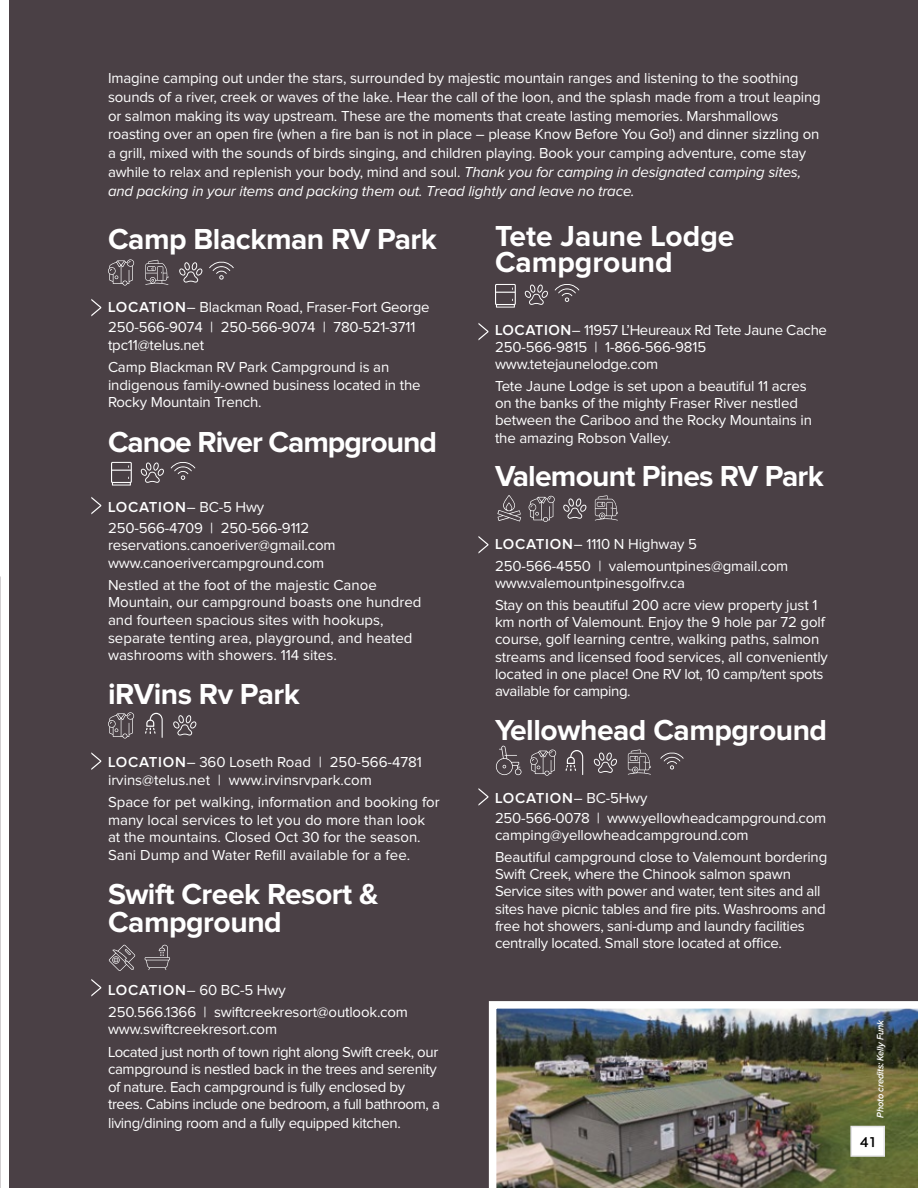
<style>
.page{position:relative;width:918px;height:1188px;background:#fff}
.page>*{position:absolute;margin:0;border:0;box-sizing:border-box;transform-origin:0 0}
.t1{font:700 30px/27.3px "Proxima Nova";letter-spacing:-.015em;color:#fff}
.t2{font:700 30px "Proxima Nova";letter-spacing:-.035em;color:#fff}
.t3{font:15px/17.2px "Proxima Nova";letter-spacing:-.01em;color:#fff}
.t4{font:600 15px "Isidora Sans";color:#000}
.t5{font:italic 600 9.75px "Proxima Nova";letter-spacing:-.02em;color:#fff;scale:.95 1}
.s1{font-style:italic}
.s2{font-weight:600}
</style>
<div class="page">
<div style="left:9px;top:0;width:909px;height:1188px;background:#4a4045"></div>
<img style="left:488px;top:1001px;width:430px;height:187px">
<div style="left:850px;top:1126px;width:35px;height:31px;background:#fff;border:2px solid #e4e4e7"></div>
<svg style="left:108px;top:259px;width:26px;height:26px"></svg>
<svg style="left:209px;top:262px;width:25px;height:18px"></svg>
<svg style="left:179px;top:262px;width:23px;height:21px"></svg>
<svg style="left:145px;top:260px;width:23px;height:25px"></svg>
<svg style="left:108px;top:712px;width:26px;height:27px"></svg>
<svg style="left:173px;top:715px;width:23px;height:21px"></svg>
<svg style="left:145px;top:713px;width:18px;height:25px"></svg>
<svg style="left:91px;top:299px;width:10px;height:17px"></svg>
<svg style="left:478px;top:323px;width:10px;height:17px"></svg>
<svg style="left:91px;top:497px;width:10px;height:17px"></svg>
<svg style="left:478px;top:536px;width:10px;height:18px"></svg>
<svg style="left:91px;top:752px;width:10px;height:18px"></svg>
<svg style="left:478px;top:788px;width:10px;height:18px"></svg>
<svg style="left:91px;top:979px;width:10px;height:17px"></svg>
<svg style="left:171px;top:462px;width:24px;height:18px"></svg>
<svg style="left:141px;top:463px;width:23px;height:20px"></svg>
<svg style="left:111px;top:462px;width:21px;height:24px"></svg>
<svg style="left:555px;top:284px;width:24px;height:18px"></svg>
<svg style="left:525px;top:285px;width:23px;height:20px"></svg>
<svg style="left:495px;top:284px;width:21px;height:24px"></svg>
<svg style="left:595px;top:495px;width:23px;height:26px"></svg>
<svg style="left:563px;top:498px;width:23px;height:21px"></svg>
<svg style="left:497px;top:495px;width:24px;height:26px"></svg>
<svg style="left:529px;top:496px;width:26px;height:26px"></svg>
<svg style="left:530px;top:750px;width:26px;height:26px"></svg>
<svg style="left:566px;top:750px;width:17px;height:25px"></svg>
<svg style="left:628px;top:750px;width:23px;height:25px"></svg>
<svg style="left:594px;top:753px;width:23px;height:20px"></svg>
<svg style="left:660px;top:753px;width:24px;height:17px"></svg>
<svg style="left:496px;top:746px;width:25px;height:29px"></svg>
<svg style="left:109px;top:945px;width:26px;height:26px"></svg>
<svg style="left:145px;top:945px;width:25px;height:25px"></svg>
<p class="t3" style="left:108px;top:69px;width:714px;line-height:18.8px">Imagine camping out under the stars, surrounded by majestic mountain ranges and listening to the soothing sounds of a river, creek or waves of the lake. Hear the call of the loon, and the splash made from a trout leaping or salmon making its way upstream. These are the moments that create lasting memories. Marshmallows roasting over an open fire (when a fire ban is not in place – please Know Before You Go!) and dinner sizzling on a grill, mixed with the sounds of birds singing, and children playing. Book your camping adventure, come stay awhile to relax and replenish your body, mind and soul. <span class="s1">Thank you for camping in designated camping sites, and packing in your items and packing them out. Tread lightly and leave no trace.</span></p>
<h1 class="t1" style="left:108px;top:226px;width:331px">Camp Blackman RV Park</h1>
<p class="t3" style="left:108px;top:297px;width:323px;line-height:20.7px"><span class="s2">LOCATION</span>– Blackman Road, Fraser-Fort George<br>250-566-9074 | 250-566-9074 | 780-521-3711</p>
<p class="t3" style="left:108px;top:335px;width:283px;line-height:22.2px">tpc11@telus.net<br>Camp Blackman RV Park Campground is an</p>
<p class="t3" style="left:108px;top:377px;width:314px;line-height:17.7px">indigenous family-owned business located in the<br>Rocky Mountain Trench.</p>
<h1 class="t2" style="left:108px;top:428px;width:331px">Canoe River Campground</h1>
<p class="t3" style="left:108px;top:497px;width:203px;line-height:21.3px"><span class="s2">LOCATION</span>– BC-5 Hwy<br>250-566-4709 | 250-566-9112</p>
<p class="t3" style="left:108px;top:537px;width:229px;line-height:17.7px">reservations.canoeriver@gmail.com www.canoerivercampground.com</p>
<p class="t3" style="left:108px;top:576px;width:315px;line-height:17.7px">Nestled at the foot of the majestic Canoe Mountain, our campground boasts one hundred and fourteen spacious sites with hookups, separate tenting area, playground, and heated washrooms with showers. 114 sites.</p>
<h1 class="t1" style="left:108px;top:682px;width:193px">iRVins Rv Park</h1>
<p class="t3" style="left:108px;top:754px;width:316px;line-height:17.7px"><span class="s2">LOCATION</span>– 360 Loseth Road | 250-566-4781 irvins@telus.net | www.irvinsrvpark.com</p>
<p class="t3" style="left:108px;top:794px;width:333px;line-height:17.7px">Space for pet walking, information and booking for many local services to let you do more than look at the mountains. Closed Oct 30 for the season.<br>Sani Dump and Water Refill available for a fee.</p>
<h1 class="t1" style="left:108px;top:882px;width:272px">Swift Creek Resort &amp;<br>Campground</h1>
<p class="t3" style="left:108px;top:979px;width:302px;line-height:22.2px"><span class="s2">LOCATION</span>– 60 BC-5 Hwy<br>250.566.1366 | swiftcreekresort@outlook.com</p>
<p class="t3" style="left:108px;top:1019px;width:332px;line-height:22.2px">www.swiftcreekresort.com<br>Located just north of town right along Swift creek, our</p>
<p class="t3" style="left:108px;top:1061px;width:334px;line-height:17.9px">campground is nestled back in the trees and serenity of nature. Each campground is fully enclosed by trees. Cabins include one bedroom, a full bathroom, a living/dining room and a fully equipped kitchen.</p>
<h1 class="t1" style="left:495px;top:225px;width:241px;line-height:25.5px">Tete Jaune Lodge<br>Campground</h1>
<p class="t3" style="left:495px;top:322px;width:334px"><span class="s2">LOCATION</span>– 11957 L’Heureaux Rd Tete Jaune Cache<br>250-566-9815 | 1-866-566-9815 www.tetejaunelodge.com</p>
<p class="t3" style="left:495px;top:378px;width:319px">Tete Jaune Lodge is set upon a beautiful 11 acres on the banks of the mighty Fraser River nestled between the Cariboo and the Rocky Mountains in the amazing Robson Valley.</p>
<h1 class="t1" style="left:495px;top:464px;width:330px">Valemount Pines RV Park</h1>
<p class="t3" style="left:495px;top:534px;width:295px;line-height:21.8px"><span class="s2">LOCATION</span>– 1110 N Highway 5<br>250-566-4550 | valemountpines@gmail.com</p>
<p class="t3" style="left:495px;top:573px;width:324px;line-height:21.8px">www.valemountpinesgolfrv.ca<br>Stay on this beautiful 200 acre view property just 1</p>
<p class="t3" style="left:495px;top:614px;width:334px">km north of Valemount. Enjoy the 9 hole par 72 golf course, golf learning centre, walking paths, salmon streams and licensed food services, all conveniently located in one place! One RV lot, 10 camp/tent spots available for camping.</p>
<h1 class="t1" style="left:495px;top:718px;width:334px">Yellowhead Campground</h1>
<p class="t3" style="left:495px;top:788px;width:333px;line-height:20.2px"><span class="s2">LOCATION</span>– BC-5Hwy<br>250-566-0078 | www.yellowheadcampground.com</p>
<p class="t3" style="left:495px;top:825px;width:334px;line-height:21.8px">camping@yellowheadcampground.com<br>Beautiful campground close to Valemount bordering</p>
<p class="t3" style="left:495px;top:866px;width:332px">Swift Creek, where the Chinook salmon spawn Service sites with power and water, tent sites and all sites have picnic tables and fire pits. Washrooms and free hot showers, sani-dump and laundry facilities centrally located. Small store located at office.</p>
<p class="t5" style="left:876px;top:1118px;width:105px;rotate:-90deg">Photo credits: Kelly Funk</p>
<p class="t4" style="left:860px;top:1133px;width:16px">41</p>
</div>
